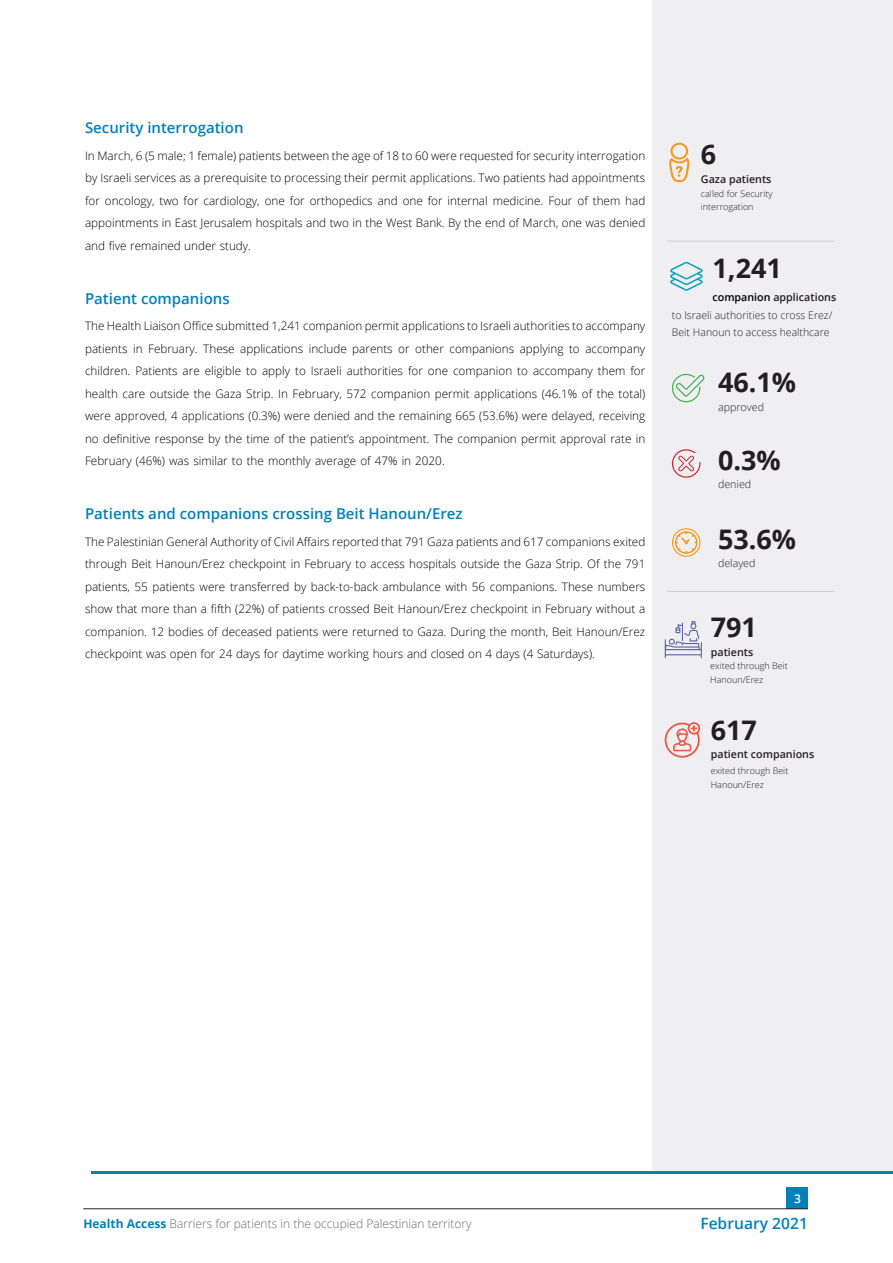
<style>
.page{position:relative;width:893px;height:1263px;background:#fff}
.page>*{position:absolute;margin:0;border:0;box-sizing:border-box;transform-origin:0 0}
.t1{font:700 27px "Open Sans";color:#231f20}
.t2{font:600 15.6px "Open Sans";color:#0081b8}
.t3{font:600 15px "Open Sans";color:#0081b8}
.t4{font:300 12px "Open Sans";color:#69696c}
.t5{font:600 12px "Open Sans";color:#fff}
.small_text{font:300 11.7px/22.5px "Open Sans";color:#000;text-align:justify}
.t6{font:600 10.65px "Open Sans";color:#231f20}
.t7{font:300 10.65px "Open Sans";color:#231f20}
.t8{font:300 10.5px/16.5px "Open Sans";color:#231f20}
.t9{font:300 9px/13.5px "Open Sans";color:#231f20}
.s1{color:#000}
.s2{font-weight:700;color:#0081b8}
</style>
<div class="page">
<div style="left:787px;top:1187px;width:21px;height:21px;background:#0081b8"></div>
<div style="left:653px;top:0;width:240px;height:1171px;background:#efeff1"></div>
<svg style="left:665px;top:621px;width:37px;height:37px"></svg>
<svg style="left:665px;top:722px;width:35px;height:36px"></svg>
<hr style="left:91px;top:1171px;width:802px;height:3px;background:#0081b8">
<svg style="left:669px;top:143px;width:21px;height:39px"></svg>
<svg style="left:670px;top:262px;width:33px;height:29px"></svg>
<hr style="left:667px;top:241px;width:167px;height:1px;background:#9b9da0">
<hr style="left:667px;top:591px;width:167px;height:1px;background:#9b9da0">
<svg style="left:672px;top:374px;width:32px;height:28px"></svg>
<svg style="left:672px;top:449px;width:28px;height:29px"></svg>
<svg style="left:672px;top:528px;width:28px;height:29px"></svg>
<hr style="left:83px;top:1208px;width:725px;height:1px;background:#231f20">
<p class="t3" style="left:85px;top:117px;width:160px">Security interrogation</p>
<p class="small_text" style="left:85px;top:144px;width:562px">In March, 6 (5 male; 1 female) patients between the age of 18 to 60 were requested for security interrogation by Israeli services as a prerequisite to processing their permit applications. Two patients had appointments for oncology, two for cardiology, one for orthopedics and one for internal medicine. Four of them had appointments in East Jerusalem hospitals and two in the West Bank. By the end of March, one was denied and five remained under study.</p>
<p class="t3" style="left:85px;top:288px;width:146px">Patient companions</p>
<p class="small_text" style="left:85px;top:314px;width:562px">The Health Liaison Office submitted 1,241 companion permit applications to Israeli authorities to accompany patients in February. These applications include parents or other companions applying to accompany children. Patients are eligible to apply to Israeli authorities for one companion to accompany them for health care outside the Gaza Strip. In February, 572 companion permit applications (46.1% of the total) were approved, 4 applications (0.3%) were denied and the remaining 665 (53.6%) were delayed, receiving no definitive response by the time of the patient’s appointment. The companion permit approval rate in February (46%) was similar to the monthly average of 47% in 2020.</p>
<p class="t3" style="left:85px;top:503px;width:379px">Patients and companions crossing Beit Hanoun/Erez</p>
<p class="small_text" style="left:85px;top:530px;width:562px">The Palestinian General Authority of Civil Affairs reported that 791 Gaza patients and 617 companions exited through Beit Hanoun/Erez checkpoint in February to access hospitals outside the Gaza Strip. Of the 791 patients, 55 patients were transferred by back-to-back ambulance with 56 companions. These numbers show that more than a fifth (22%) of patients crossed Beit Hanoun/Erez checkpoint in February without a companion. 12 bodies of deceased patients were returned to Gaza. During the month, Beit Hanoun/Erez checkpoint was open for 24 days for daytime working hours and closed on 4 days (4 Saturdays).</p>
<p class="t1" style="left:701px;top:135px;width:17px">6</p>
<p class="t6" style="left:701px;top:171px;width:72px">Gaza patients</p>
<p class="t9" style="left:701px;top:187px;width:73px">called for Security interrogation</p>
<p class="t1" style="left:712px;top:249px;width:71px">1,241</p>
<p class="t6" style="left:712px;top:290px;width:125px"><span class="s1">companion</span> applications</p>
<p class="t8" style="left:672px;top:307px;width:162px">to Israeli authorities to cross Erez/<br>Beit Hanoun to access healthcare</p>
<p class="t1" style="left:718px;top:363px;width:80px">46.1%</p>
<p class="t7" style="left:718px;top:400px;width:48px">approved</p>
<p class="t1" style="left:718px;top:441px;width:64px">0.3%</p>
<p class="t7" style="left:718px;top:477px;width:35px">denied</p>
<p class="t1" style="left:718px;top:520px;width:80px">53.6%</p>
<p class="t7" style="left:718px;top:556px;width:39px">delayed</p>
<p class="t1" style="left:711px;top:608px;width:48px">791</p>
<p class="t6" style="left:711px;top:645px;width:44px">patients</p>
<p class="t9" style="left:710px;top:659px;width:79px">exited through Beit<br>Hanoun/Erez</p>
<p class="t1" style="left:711px;top:711px;width:48px">617</p>
<p class="t6" style="left:711px;top:747px;width:105px">patient companions</p>
<p class="t9" style="left:711px;top:764px;width:79px">exited through Beit<br>Hanoun/Erez</p>
<p class="t5" style="left:794px;top:1190px;width:8px">3</p>
<p class="t4" style="left:83px;top:1215px;width:390px"><span class="s2">Health Access</span> Barriers for patients in the occupied Palestinian territory</p>
<h2 class="t2" style="left:700px;top:1213px;width:109px">February 2021</h2>
</div>
